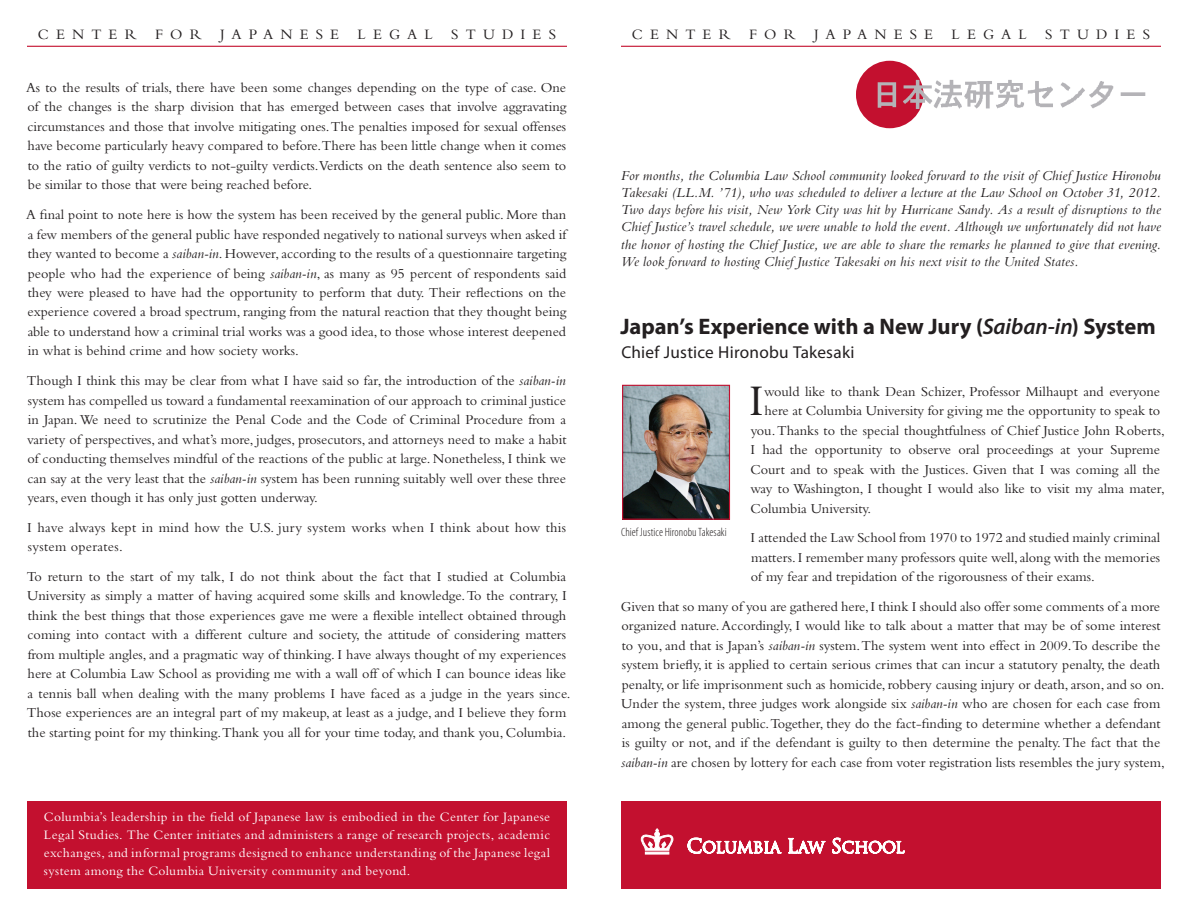
<style>
.page{position:relative;width:1188px;height:918px;background:#fff}
.page>*{position:absolute;margin:0;border:0;box-sizing:border-box;transform-origin:0 0}
.t1{font:45.6px "Bembo";color:#231f20}
.t2{font:700 22.5px "Myriad Pro";letter-spacing:-.005em;color:#231f20}
.t3{font:17.25px "Myriad Pro";letter-spacing:.015em;color:#231f20}
.t4{font:15px "Bembo";letter-spacing:.475em;color:#231f20}
.t5{font:14.25px/19.5px "Bembo";color:#231f20;text-align:justify}
.t6{font:italic 14.25px/17.2px "Bembo";letter-spacing:.01em;color:#231f20;text-align:justify}
.t7{font:14.25px/19.5px "Bembo";letter-spacing:.02em;color:#231f20}
.t8{font:13.5px/18px "Bembo";letter-spacing:.025em;color:#fff;text-align:justify}
.t9{font:300 condensed 12px "Myriad Pro";letter-spacing:.005em;color:#231f20}
.s1{font-style:italic}
.s2{font-weight:600;font-style:italic}
</style>
<div class="page">
<div style="left:856px;top:61px;width:67px;height:67px;background:#c3102f;border-radius:50%"></div>
<div style="left:27px;top:802px;width:540px;height:87px;background:#c3102f"></div>
<div style="left:621px;top:802px;width:540px;height:87px;background:#c3102f"></div>
<hr style="left:621px;top:46px;width:540px;height:1px;background:#c3102f">
<img style="left:877px;top:73px;width:269px;height:47px">
<svg style="left:640px;top:828px;width:34px;height:23px"></svg>
<hr style="left:645px;top:852px;width:24px;height:2px;background:#fff">
<svg style="left:688px;top:837px;width:93px;height:17px"></svg>
<svg style="left:788px;top:838px;width:37px;height:16px"></svg>
<svg style="left:832px;top:838px;width:72px;height:16px"></svg>
<img style="left:624px;top:387px;width:104px;height:131px">
<div style="left:622px;top:385px;width:108px;height:135px;border:1px solid #c3102f"></div>
<hr style="left:27px;top:46px;width:540px;height:1px;background:#c3102f">
<p class="t4" style="left:38px;top:25px;width:392px">Cent er for Japanes e Legal</p>
<p class="t4" style="left:451px;top:25px;width:30px">S tu</p>
<p class="t4" style="left:502px;top:25px;width:53px">dies</p>
<p class="t5" style="left:26px;top:77px;width:542px">As to the results of trials, there have been some changes depending on the type of case. One of the changes is the sharp division that has emerged between cases that involve aggravating circumstances and those that involve mitigating ones. The penalties imposed for sexual offenses have become particularly heavy compared to before.There has been little change when it comes to the ratio of guilty verdicts to not-guilty verdicts.Verdicts on the death sentence also seem to be similar to those that were being reached before.</p>
<p class="t5" style="left:26px;top:205px;width:544px;text-align:left">A final point to note here is how the system has been received by the general public. More than a few members of the general public have responded negatively to national surveys when asked if they wanted to become a <span class="s1">saiban-in</span>. However, according to the results of a questionnaire targeting people who had the experience of being <span class="s1">saiban-in</span>, as many as 95 percent of respondents said they were pleased to have had the opportunity to perform that duty. Their reflections on the experience covered a broad spectrum, ranging from the natural reaction that they thought being able to understand how a criminal trial works was a good idea, to those whose interest deepened in what is behind crime and how society works.</p>
<p class="t5" style="left:27px;top:371px;width:541px">Though I think this may be clear from what I have said so far, the introduction of the <span class="s1">saiban-in </span>system has compelled us toward a fundamental reexamination of our approach to criminal justice in Japan. We need to scrutinize the Penal Code and the Code of Criminal Procedure from a variety of perspectives, and what’s more, judges, prosecutors, and attorneys need to make a habit of conducting themselves mindful of the reactions of the public at large. Nonetheless, I think we can say at the very least that the <span class="s1">saiban-in</span> system has been running suitably well over these three years, even though it has only just gotten underway.</p>
<p class="t7" style="left:27px;top:517px;width:540px">I have always kept in mind how the U.S. jury system works when I think about how this system operates.</p>
<p class="t5" style="left:27px;top:566px;width:545px;text-align:left">To return to the start of my talk, I do not think about the fact that I studied at Columbia University as simply a matter of having acquired some skills and knowledge. To the contrary, I think the best things that those experiences gave me were a flexible intellect obtained through coming into contact with a different culture and society, the attitude of considering matters from multiple angles, and a pragmatic way of thinking. I have always thought of my experiences here at Columbia Law School as providing me with a wall off of which I can bounce ideas like a tennis ball when dealing with the many problems I have faced as a judge in the years since.<br>Those experiences are an integral part of my makeup, at least as a judge, and I believe they form the starting point for my thinking.Thank you all for your time today, and thank you, Columbia.</p>
<p class="t8" style="left:44px;top:807px;width:508px">Columbia’s leadership in the field of Japanese law is embodied in the Center for Japanese Legal Studies. The Center initiates and administers a range of research projects, academic exchanges, and informal programs designed to enhance understanding of the Japanese legal system among the Columbia University community and beyond.</p>
<p class="t4" style="left:632px;top:25px;width:392px">Cent er for Japanes e Legal</p>
<p class="t4" style="left:1045px;top:25px;width:30px">S tu</p>
<p class="t4" style="left:1096px;top:25px;width:53px">dies</p>
<p class="t6" style="left:621px;top:166px;width:542px">For months, the Columbia Law School community looked forward to the visit of Chief Justice Hironobu Takesaki (LL.M. ’71), who was scheduled to deliver a lecture at the Law School on October 31, 2012.<br>Two days before his visit, New York City was hit by Hurricane Sandy. As a result of disruptions to the Chief Justice’s travel schedule, we were unable to hold the event. Although we unfortunately did not have the honor of hosting the Chief Justice, we are able to share the remarks he planned to give that evening.<br>We look forward to hosting Chief Justice Takesaki on his next visit to the United States.</p>
<h2 class="t2" style="left:620px;top:312px;width:537px">Japan’s Experience with a New Jury (<span class="s2">Saiban-in</span>) System</h2>
<p class="t3" style="left:621px;top:342px;width:235px">Chief Justice Hironobu Takesaki</p>
<h1 class="t1" style="left:749px;top:374px;width:13px">I</h1>
<p class="t5" style="left:764px;top:381px;width:398px">would like to thank Dean Schizer, Professor Milhaupt and everyone</p>
<p class="t5" style="left:765px;top:401px;width:397px">here at Columbia University for giving me the opportunity to speak to</p>
<p class="t5" style="left:751px;top:420px;width:416px">you. Thanks to the special thoughtfulness of Chief Justice John Roberts,</p>
<p class="t5" style="left:751px;top:440px;width:411px">I had the opportunity to observe oral proceedings at your Supreme</p>
<p class="t5" style="left:750px;top:459px;width:411px">Court and to speak with the Justices. Given that I was coming all the</p>
<p class="t5" style="left:751px;top:479px;width:416px">way to Washington, I thought I would also like to visit my alma mater,</p>
<p class="t5" style="left:750px;top:498px;width:122px">Columbia University.</p>
<p class="t5" style="left:751px;top:528px;width:411px">I attended the Law School from 1970 to 1972 and studied mainly criminal matters. I remember many professors quite well, along with the memories of my fear and trepidation of the rigorousness of their exams.</p>
<p class="t5" style="left:621px;top:596px;width:545px;text-align:left">Given that so many of you are gathered here, I think I should also offer some comments of a more organized nature. Accordingly, I would like to talk about a matter that may be of some interest to you, and that is Japan’s <span class="s1">saiban-in</span> system. The system went into effect in 2009. To describe the system briefly, it is applied to certain serious crimes that can incur a statutory penalty, the death penalty, or life imprisonment such as homicide, robbery causing injury or death, arson, and so on.<br>Under the system, three judges work alongside six <span class="s1">saiban-in</span> who are chosen for each case from among the general public. Together, they do the fact-finding to determine whether a defendant is guilty or not, and if the defendant is guilty to then determine the penalty. The fact that the <span class="s1">saiban-in</span> are chosen by lottery for each case from voter registration lists resembles the jury system,</p>
<p class="t9" style="left:621px;top:525px;width:107px">Chief Justice Hironobu Takesaki</p>
</div>
